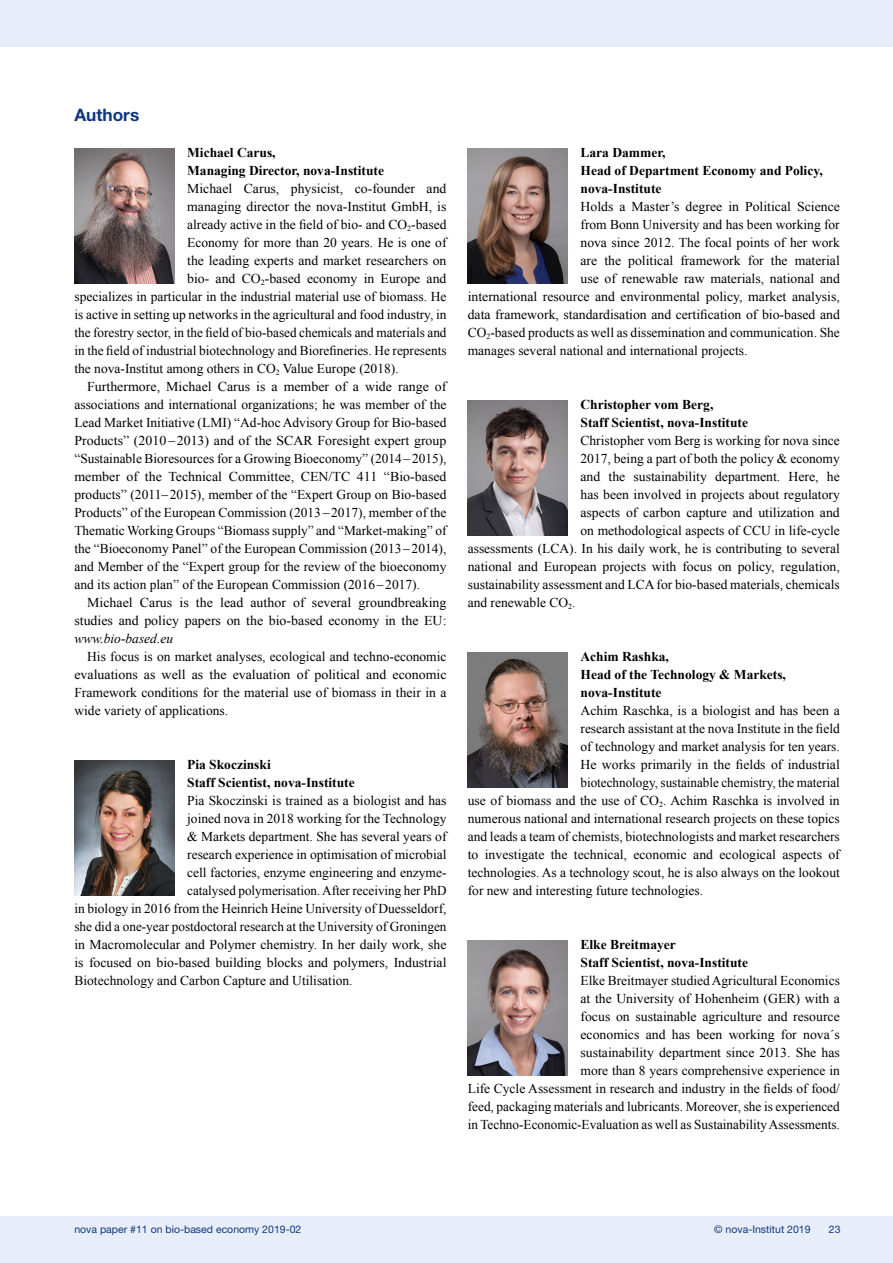
<style>
.page{position:relative;width:893px;height:1263px;background:#fff}
.page>*{position:absolute;margin:0;border:0;box-sizing:border-box;transform-origin:0 0}
.t1{font:700 17.25px "Helvetica Neue LT Pro";color:#0f377f}
.t2{font:13.5px/18px "Times New Roman";color:#000;text-align:justify}
.t3{font:700 13.5px/18px "Times New Roman";color:#000}
.t4{font:italic 13.5px "Times New Roman";color:#000}
.t5{font:10.5px "Helvetica Neue LT Pro";color:#0f377f}
</style>
<div class="page">
<div style="left:0;top:1216px;width:893px;height:47px;background:#e8eef9"></div>
<div style="left:0;top:0;width:893px;height:47px;background:#e8eef9"></div>
<img style="left:74px;top:148px;width:100px;height:135px">
<img style="left:74px;top:760px;width:100px;height:135px">
<img style="left:468px;top:148px;width:100px;height:135px">
<img style="left:468px;top:400px;width:100px;height:135px">
<img style="left:468px;top:652px;width:100px;height:135px">
<img style="left:468px;top:940px;width:100px;height:135px">
<p class="t1" style="left:74px;top:104px;width:66px">Authors</p>
<p class="t3" style="left:187px;top:143px;width:198px">Michael Carus,<br>Managing Director, nova-Institute</p>
<p class="t2" style="left:187px;top:179px;width:261px">Michael Carus, physicist, co-founder and</p>
<p class="t2" style="left:187px;top:197px;width:261px">managing director the nova-Institut GmbH, is</p>
<p class="t2" style="left:187px;top:215px;width:261px">already active in the field of bio- and CO<sub>2</sub>-based</p>
<p class="t2" style="left:187px;top:233px;width:261px">Economy for more than 20 years. He is one of</p>
<p class="t2" style="left:187px;top:251px;width:261px">the leading experts and market researchers on</p>
<p class="t2" style="left:187px;top:269px;width:261px">bio- and CO<sub>2</sub>-based economy in Europe and</p>
<p class="t2" style="left:74px;top:287px;width:374px">specializes in particular in the industrial material use of biomass. He</p>
<p class="t2" style="left:74px;top:305px;width:374px">is active in setting up networks in the agricultural and food industry, in</p>
<p class="t2" style="left:74px;top:323px;width:374px">the forestry sector, in the field of bio-based chemicals and materials and</p>
<p class="t2" style="left:74px;top:341px;width:374px">in the field of industrial biotechnology and Biorefineries. He represents</p>
<p class="t2" style="left:74px;top:359px;width:326px">the nova-Institut among others in CO<sub>2</sub> Value Europe (2018).</p>
<p class="t2" style="left:87px;top:377px;width:361px">Furthermore, Michael Carus is a member of a wide range of</p>
<p class="t2" style="left:74px;top:395px;width:374px">associations and international organizations; he was member of the</p>
<p class="t2" style="left:74px;top:413px;width:374px">Lead Market Initiative (LMI) “Ad-hoc Advisory Group for Bio-based</p>
<p class="t2" style="left:74px;top:431px;width:374px">Products” (2010–2013) and of the SCAR Foresight expert group</p>
<p class="t2" style="left:74px;top:449px;width:374px">“Sustainable Bioresources for a Growing Bioeconomy” (2014–2015),</p>
<p class="t2" style="left:74px;top:467px;width:374px">member of the Technical Committee, CEN/TC 411 “Bio-based</p>
<p class="t2" style="left:74px;top:485px;width:374px">products” (2011–2015), member of the “Expert Group on Bio-based</p>
<p class="t2" style="left:74px;top:503px;width:374px">Products” of the European Commission (2013 –2017), member of the</p>
<p class="t2" style="left:74px;top:521px;width:374px">Thematic Working Groups “Biomass supply” and “Market-making” of</p>
<p class="t2" style="left:74px;top:539px;width:374px">the “Bioeconomy Panel” of the European Commission (2013–2014),</p>
<p class="t2" style="left:74px;top:557px;width:374px">and Member of the “Expert group for the review of the bioeconomy</p>
<p class="t2" style="left:74px;top:575px;width:347px">and its action plan” of the European Commission (2016– 2017).</p>
<p class="t2" style="left:87px;top:593px;width:361px">Michael Carus is the lead author of several groundbreaking</p>
<p class="t2" style="left:74px;top:611px;width:374px">studies and policy papers on the bio-based economy in the EU:</p>
<p class="t4" style="left:74px;top:629px;width:100px">www.bio-based.eu</p>
<p class="t2" style="left:74px;top:647px;width:374px;text-indent:13px">His focus is on market analyses, ecological and techno-economic evaluations as well as the evaluation of political and economic Framework conditions for the material use of biomass in their in a wide variety of applications.</p>
<p class="t3" style="left:187px;top:755px;width:169px">Pia Skoczinski<br>Staff Scientist, nova-Institute</p>
<p class="t2" style="left:187px;top:791px;width:261px">Pia Skoczinski is trained as a biologist and has</p>
<p class="t2" style="left:187px;top:809px;width:261px">joined nova in 2018 working for the Technology</p>
<p class="t2" style="left:187px;top:827px;width:261px">&amp; Markets department. She has several years of</p>
<p class="t2" style="left:187px;top:845px;width:261px">research experience in optimisation of microbial</p>
<p class="t2" style="left:187px;top:863px;width:261px">cell factories, enzyme engineering and enzyme-</p>
<p class="t2" style="left:187px;top:881px;width:261px">catalysed polymerisation. After receiving her PhD</p>
<p class="t2" style="left:74px;top:899px;width:374px">in biology in 2016 from the Heinrich Heine University of Duesseldorf,</p>
<p class="t2" style="left:74px;top:917px;width:374px">she did a one-year postdoctoral research at the University of Groningen</p>
<p class="t2" style="left:74px;top:935px;width:374px">in Macromolecular and Polymer chemistry. In her daily work, she</p>
<p class="t2" style="left:74px;top:953px;width:374px">is focused on bio-based building blocks and polymers, Industrial</p>
<p class="t2" style="left:74px;top:971px;width:280px">Biotechnology and Carbon Capture and Utilisation.</p>
<p class="t3" style="left:580px;top:143px;width:244px">Lara Dammer,<br>Head of Department Economy and Policy, nova-Institute</p>
<p class="t2" style="left:580px;top:197px;width:261px">Holds a Master’s degree in Political Science</p>
<p class="t2" style="left:580px;top:215px;width:261px">from Bonn University and has been working for</p>
<p class="t2" style="left:580px;top:233px;width:261px">nova since 2012. The focal points of her work</p>
<p class="t2" style="left:580px;top:251px;width:261px">are the political framework for the material</p>
<p class="t2" style="left:580px;top:269px;width:261px">use of renewable raw materials, national and</p>
<p class="t2" style="left:468px;top:287px;width:374px">international resource and environmental policy, market analysis,</p>
<p class="t2" style="left:468px;top:305px;width:374px">data framework, standardisation and certification of bio-based and</p>
<p class="t2" style="left:468px;top:323px;width:374px">CO<sub>2</sub>-based products as well as dissemination and communication. She</p>
<p class="t2" style="left:468px;top:341px;width:281px">manages several national and international projects.</p>
<p class="t3" style="left:580px;top:395px;width:169px">Christopher vom Berg,<br>Staff Scientist, nova-Institute</p>
<p class="t2" style="left:580px;top:431px;width:261px">Christopher vom Berg is working for nova since</p>
<p class="t2" style="left:580px;top:449px;width:261px">2017, being a part of both the policy &amp; economy</p>
<p class="t2" style="left:580px;top:467px;width:261px">and the sustainability department. Here, he</p>
<p class="t2" style="left:580px;top:485px;width:261px">has been involved in projects about regulatory</p>
<p class="t2" style="left:580px;top:503px;width:261px">aspects of carbon capture and utilization and</p>
<p class="t2" style="left:580px;top:521px;width:261px">on methodological aspects of CCU in life-cycle</p>
<p class="t2" style="left:468px;top:539px;width:374px">assessments (LCA). In his daily work, he is contributing to several</p>
<p class="t2" style="left:468px;top:557px;width:374px">national and European projects with focus on policy, regulation,</p>
<p class="t2" style="left:468px;top:575px;width:374px">sustainability assessment and LCA for bio-based materials, chemicals</p>
<p class="t2" style="left:468px;top:593px;width:109px">and renewable CO<sub>2</sub>.</p>
<p class="t3" style="left:580px;top:647px;width:207px">Achim Rashka,<br>Head of the Technology &amp; Markets, nova-Institute</p>
<p class="t2" style="left:580px;top:701px;width:261px">Achim Raschka, is a biologist and has been a</p>
<p class="t2" style="left:580px;top:719px;width:261px">research assistant at the nova Institute in the field</p>
<p class="t2" style="left:580px;top:737px;width:261px">of technology and market analysis for ten years.</p>
<p class="t2" style="left:580px;top:755px;width:261px">He works primarily in the fields of industrial</p>
<p class="t2" style="left:580px;top:773px;width:261px">biotechnology, sustainable chemistry, the material</p>
<p class="t2" style="left:468px;top:791px;width:374px">use of biomass and the use of CO<sub>2</sub>. Achim Raschka is involved in</p>
<p class="t2" style="left:468px;top:809px;width:374px">numerous national and international research projects on these topics</p>
<p class="t2" style="left:468px;top:827px;width:374px">and leads a team of chemists, biotechnologists and market researchers</p>
<p class="t2" style="left:468px;top:845px;width:374px">to investigate the technical, economic and ecological aspects of</p>
<p class="t2" style="left:468px;top:863px;width:374px">technologies. As a technology scout, he is also always on the lookout</p>
<p class="t2" style="left:468px;top:881px;width:237px">for new and interesting future technologies.</p>
<p class="t3" style="left:580px;top:935px;width:169px">Elke Breitmayer<br>Staff Scientist, nova-Institute</p>
<p class="t2" style="left:468px;top:971px;width:374px;text-align:right">Elke Breitmayer studied Agricultural Economics<br>at the University of Hohenheim (GER) with a<br>focus on sustainable agriculture and resource<br>economics and has been working for nova´s<br>sustainability department since 2013. She has<br>more than 8 years comprehensive experience in<br>Life Cycle Assessment in research and industry in the fields of food/ feed, packaging materials and lubricants. Moreover, she is experienced in Techno-Economic-Evaluation as well as Sustainability Assessments.</p>
<p class="t5" style="left:74px;top:1222px;width:229px">nova paper #11 on bio-based economy 2019-02</p>
<p class="t5" style="left:714px;top:1222px;width:98px">© nova-Institut 2019</p>
<p class="t5" style="left:829px;top:1222px;width:13px">23</p>
</div>
